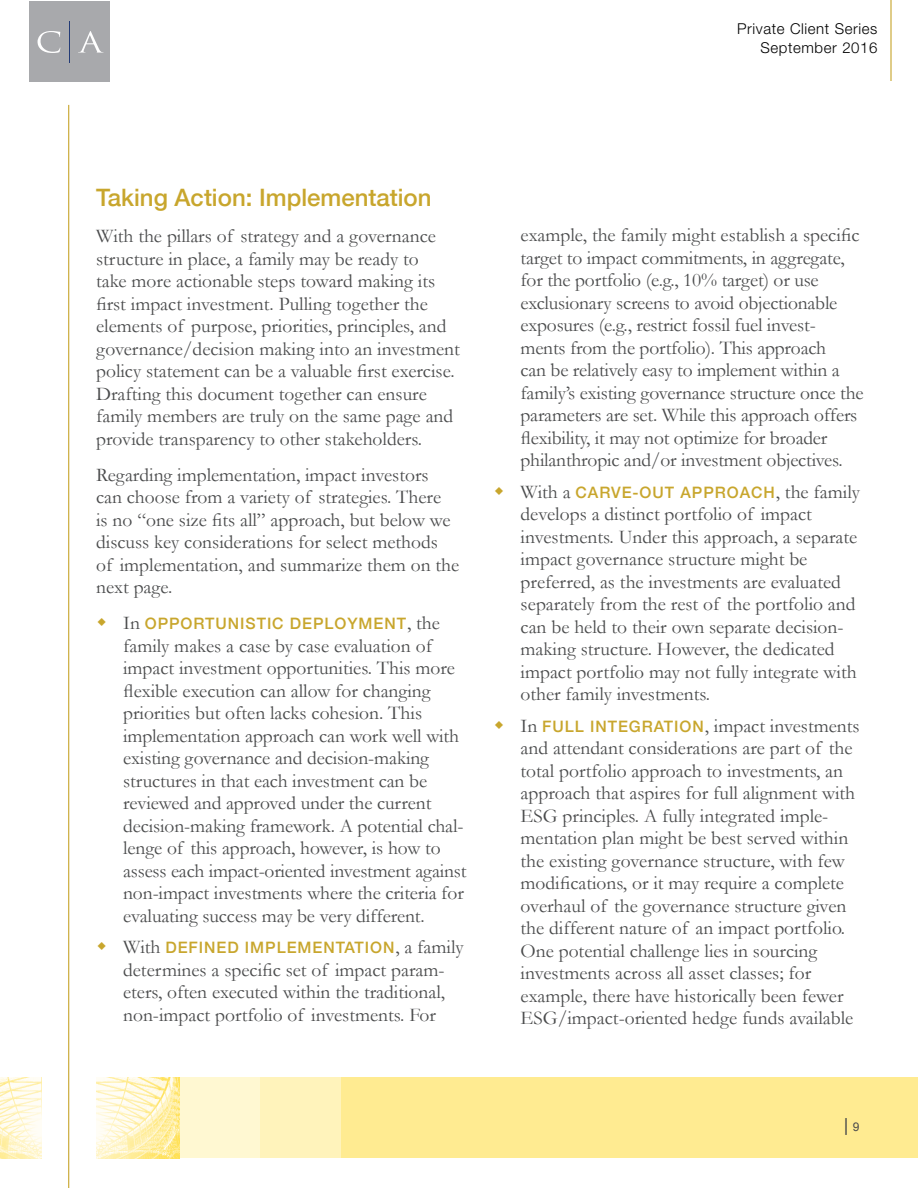
<style>
.page{position:relative;width:918px;height:1188px;background:#fff}
.page>*{position:absolute;margin:0;border:0;box-sizing:border-box;transform-origin:0 0}
.t1{font:500 24px "Helvetica Neue LT";color:#c8a62d}
.t2{font:19.5px/22.5px "Garamond";color:#4a4b4c}
.t3{font:18px "Arial";color:#4a4b4c}
.t4{font:500 15.75px "Helvetica Neue LT";letter-spacing:.06em;color:#c8a62d}
.t5{font:300 15px/19.5px "Helvetica Neue LT Std";letter-spacing:.04em;color:#000;text-align:right}
.s1{font-family:"Garamond";font-weight:400;font-size:19.5px;color:#4a4b4c}
.s2{font-family:"Helvetica Neue LT";font-weight:500;font-size:15.75px;color:#c8a62d}
.s3{font-size:12px}
</style>
<div class="page">
<div style="left:179px;top:1077px;width:81px;height:81px;background:#fff8d2"></div>
<div style="left:29px;top:1px;width:81px;height:81px;background:#a8a9ac"></div>
<hr style="left:69px;top:21px;width:1px;height:42px;background:#233b76">
<svg style="left:38px;top:31px;width:66px;height:22px"></svg>
<div style="left:340px;top:1077px;width:578px;height:81px;background:#ffeb91"></div>
<div style="left:260px;top:1077px;width:81px;height:81px;background:#fff3bb"></div>
<hr style="left:890px;top:0;width:2px;height:81px;background:#c8a62d">
<hr style="left:68px;top:105px;width:1px;height:1083px;background:#c8a62d">
<img style="left:96px;top:1077px;width:83px;height:81px">
<img style="left:0;top:1077px;width:41px;height:81px">
<p class="t1" style="left:96px;top:183px;width:337px">TAKING ACTION: IMPLEMENTATION</p>
<p class="t2" style="left:96px;top:224px;width:365px">With the pillars of strategy and a governance structure in place, a family may be ready to<br>take more actionable steps toward making its first impact investment. Pulling together the elements of purpose, priorities, principles, and governance/decision making into an investment policy statement can be a valuable first exercise.<br>Drafting this document together can ensure family members are truly on the same page and provide transparency to other stakeholders.</p>
<p class="t2" style="left:96px;top:463px;width:365px">Regarding implementation, impact investors can choose from a variety of strategies. There<br>is no “one size fits all” approach, but below we discuss key considerations for select methods<br>of implementation, and summarize them on the next page.</p>
<p class="t4" style="left:123px;top:614px;width:318px"><span class="s1">In</span> OPPORTUNISTIC DEPLOYMENT<span class="s1">, the</span></p>
<p class="t2" style="left:123px;top:634px;width:345px">family makes a case by case evaluation of impact investment opportunities. This more flexible execution can allow for changing priorities but often lacks cohesion. This implementation approach can work well with existing governance and decision-making structures in that each investment can be reviewed and approved under the current decision-making framework. A potential chal&shy;lenge of this approach, however, is how to assess each impact-oriented investment against non-impact investments where the criteria for evaluating success may be very different.</p>
<p class="t4" style="left:123px;top:938px;width:342px"><span class="s1">With</span> DEFI NED IMPLEMENTATION<span class="s1">, a family</span></p>
<p class="t2" style="left:123px;top:958px;width:323px;text-align:justify">determines a specific set of impact param&shy;eters, often executed within the traditional, non-impact portfolio of investments. For</p>
<p class="t5" style="left:737px;top:18px;width:142px">Private Client Series<br>September 2016</p>
<p class="t2" style="left:521px;top:223px;width:345px">example, the family might establish a specific target to impact commitments, in aggregate, for the portfolio (e.g., 10% target) or use exclusionary screens to avoid objectionable exposures (e.g., restrict fossil fuel invest&shy;ments from the portfolio). This approach<br>can be relatively easy to implement within a family’s existing governance structure once the parameters are set. While this approach offers flexibility, it may not optimize for broader philanthropic and/or investment objectives.</p>
<p class="t4" style="left:521px;top:483px;width:341px"><span class="s1">With a</span> CARVE-OUT APPROAC H<span class="s1">, the family</span></p>
<p class="t2" style="left:521px;top:502px;width:338px">develops a distinct portfolio of impact investments. Under this approach, a separate impact governance structure might be preferred, as the investments are evaluated separately from the rest of the portfolio and can be held to their own separate decision&shy;making structure. However, the dedicated impact portfolio may not fully integrate with other family investments.</p>
<p class="t2" style="left:521px;top:714px;width:341px">In <span class="s2">FULL INTEG RATI ON</span>, impact investments and attendant considerations are part of the total portfolio approach to investments, an approach that aspires for full alignment with ESG principles. A fully integrated imple&shy;mentation plan might be best served within the existing governance structure, with few modifications, or it may require a complete overhaul of the governance structure given the different nature of an impact portfolio.<br>One potential challenge lies in sourcing investments across all asset classes; for example, there have historically been fewer ESG/impact-oriented hedge funds available</p>
<p class="t3" style="left:844px;top:1113px;width:17px">| <span class="s3">9</span></p>
</div>
